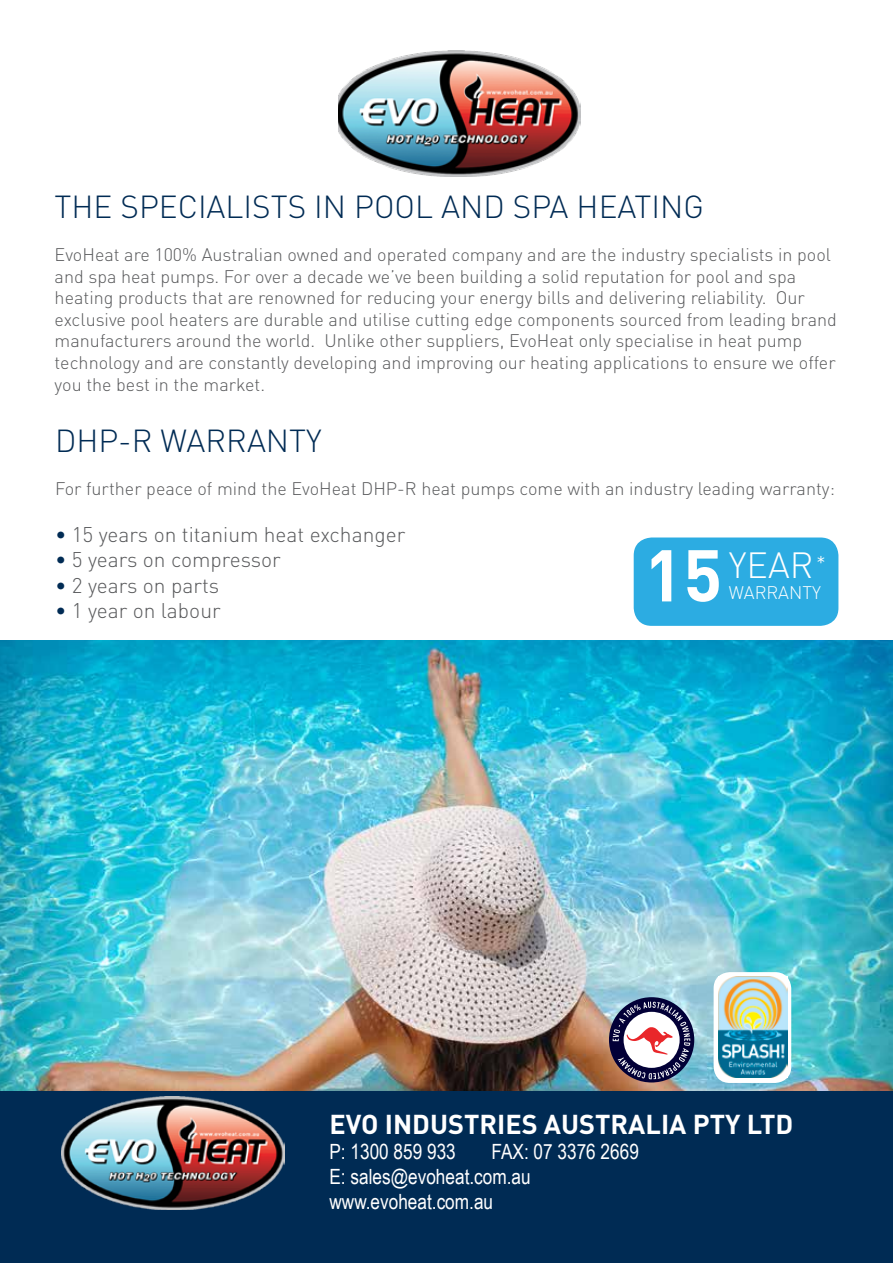
<style>
.page{position:relative;width:893px;height:1263px;background:#fff}
.page>*{position:absolute;margin:0;border:0;box-sizing:border-box;transform-origin:0 0}
.t1{font:300 36px "DIN";color:#fff}
.t2{font:300 31.5px "DIN";color:#002b54}
.t3{font:700 27px "DIN";color:#fff}
.t4{font:300 21px "DIN";color:#58595b}
.t5{font:21px/25.2px "Arial Narrow";color:#fff}
.t6{font:300 21px "DIN";color:#fff}
.t7{font:300 18px/21.6px "DIN";color:#58595b}
.t8{font:300 18px "DIN";color:#fff}
.s1{color:#002b54}
.s2{font-weight:700;font-size:72px}
</style>
<div class="page">
<div style="left:0;top:1089px;width:893px;height:174px;background:#002b54"></div>
<img style="left:62px;top:1097px;width:222px;height:113px">
<img style="left:0;top:640px;width:893px;height:450px">
<div style="left:609px;top:997px;width:85px;height:85px;background:#020037;border-radius:50%"></div>
<svg style="left:613px;top:1002px;width:77px;height:77px"></svg>
<img style="left:339px;top:51px;width:242px;height:125px">
<div style="left:634px;top:537px;width:204px;height:89px;background:#2cace2;border-radius:18px"></div>
<svg style="left:714px;top:972px;width:77px;height:111px"></svg>
<img style="left:719px;top:976px;width:68px;height:101px">
<h2 class="t2" style="left:55px;top:187px;width:651px">THE SPECIALISTS IN POOL AND SPA HEATING</h2>
<p class="t7" style="left:55px;top:244px;width:784px">EvoHeat are 100% Australian owned and operated company and are the industry specialists in pool and spa heat pumps. For over a decade we’ve been building a solid reputation for pool and spa heating products that are renowned for reducing your energy bills and delivering reliability. Our exclusive pool heaters are durable and utilise cutting edge components sourced from leading brand manufacturers around the world. Unlike other suppliers, EvoHeat only specialise in heat pump technology and are constantly developing and improving our heating applications to ensure we offer you the best in the market.</p>
<h2 class="t2" style="left:55px;top:421px;width:268px">DHP-R WARRANTY</h2>
<p class="t7" style="left:55px;top:478px;width:781px">For further peace of mind the EvoHeat DHP-R heat pumps come with an industry leading warranty:</p>
<p class="t4" style="left:55px;top:522px;width:352px"><span class="s1">•</span> 15 years on titanium heat exchanger</p>
<p class="t4" style="left:55px;top:547px;width:227px"><span class="s1">•</span> 5 years on compressor</p>
<p class="t4" style="left:55px;top:572px;width:166px"><span class="s1">•</span> 2 years on parts</p>
<p class="t4" style="left:55px;top:597px;width:167px"><span class="s1">•</span> 1 year on labour</p>
<h1 class="t1" style="left:644px;top:543px;width:171px"><span class="s2">15</span> YEAR</h1>
<p class="t6" style="left:816px;top:550px;width:11px">*</p>
<p class="t8" style="left:729px;top:582px;width:94px">WARRANTY</p>
<h3 class="t3" style="left:329px;top:1106px;width:465px">EVO INDUSTRIES AUSTRALIA PTY LTD</h3>
<p class="t5" style="left:329px;top:1138px;width:128px">P: 1300 859 933</p>
<p class="t5" style="left:329px;top:1138px;width:311px;text-indent:162px">FAX: 07 3376 2669<br>E: sales@evoheat.com.au www.evoheat.com.au</p>
</div>
